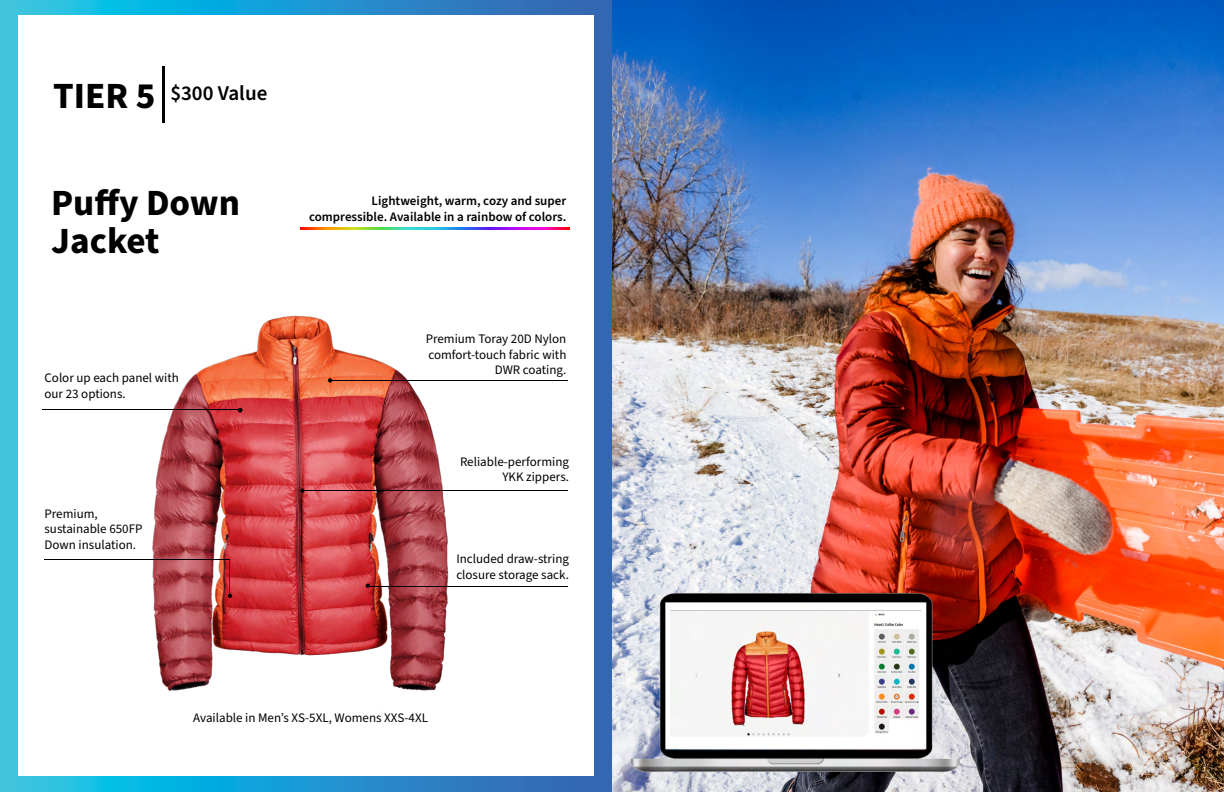
<style>
.page{position:relative;width:1224px;height:792px;background:#fff}
.page>*{position:absolute;margin:0;border:0;box-sizing:border-box;transform-origin:0 0}
.t1{font:700 37px/38px "Source Sans Pro";color:#000}
.t2{font:600 21px "Source Sans Pro";color:#000}
.t3{font:13px/15.6px "Source Sans Pro";color:#000}
.t4{font:600 13px/15.6px "Source Sans Pro";color:#000;text-align:right}
</style>
<div class="page">
<svg style="left:0;top:0;width:612px;height:792px;background:#3197cb"></svg>
<div style="left:18px;top:16px;width:576px;height:760px;background:#fff"></div>
<img style="left:152px;top:315px;width:297px;height:376px">
<img style="left:300px;top:227px;width:269px;height:3px">
<svg style="left:228px;top:594px;width:4px;height:4px"></svg>
<hr style="left:43px;top:409px;width:197px;height:1px;background:#000">
<hr style="left:44px;top:559px;width:186px;height:1px;background:#000">
<hr style="left:229px;top:560px;width:1px;height:36px;background:#000">
<svg style="left:238px;top:408px;width:4px;height:4px"></svg>
<hr style="left:332px;top:380px;width:236px;height:1px;background:#000">
<svg style="left:328px;top:378px;width:4px;height:5px"></svg>
<hr style="left:370px;top:586px;width:198px;height:1px;background:#000">
<svg style="left:366px;top:584px;width:4px;height:4px"></svg>
<hr style="left:303px;top:490px;width:265px;height:1px;background:#000">
<svg style="left:300px;top:488px;width:5px;height:5px"></svg>
<img style="left:612px;top:0;width:612px;height:792px">
<hr style="left:162px;top:66px;width:2px;height:57px;background:#000">
<h1 class="t1" style="left:53px;top:77px;width:104px">TIER 5</h1>
<h2 class="t2" style="left:170px;top:79px;width:98px">$300 Value</h2>
<h1 class="t1" style="left:51px;top:185px;width:191px">Puffy Down<br>Jacket</h1>
<p class="t4" style="left:309px;top:194px;width:259px">Lightweight, warm, cozy and super compressible. Available in a rainbow of colors.</p>
<p class="t3" style="left:45px;top:371px;width:136px">Color up each panel with our 23 options.</p>
<p class="t3" style="left:45px;top:506px;width:100px">Premium, sustainable 650FP<br>Down insulation.</p>
<p class="t3" style="left:426px;top:332px;width:142px;text-align:right">Premium Toray 20D Nylon comfort-touch fabric with<br>DWR coating.</p>
<p class="t3" style="left:460px;top:454px;width:111px;text-align:right">Reliable-performing<br>YKK zippers.</p>
<p class="t3" style="left:456px;top:551px;width:114px">Included draw-string closure storage sack.</p>
<p class="t3" style="left:193px;top:710px;width:236px">Available in Men’s XS-5XL, Womens XXS-4XL</p>
</div>
